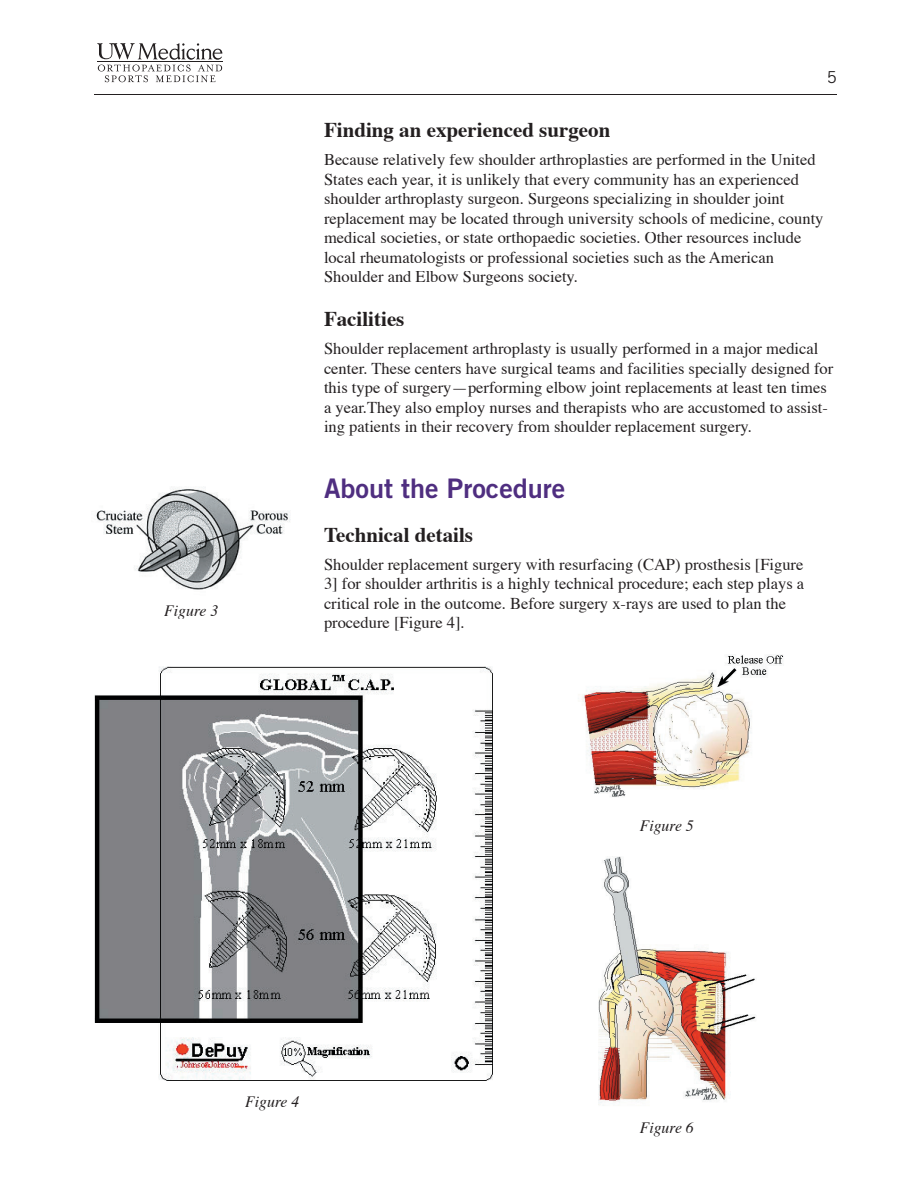
<style>
.page{position:relative;width:918px;height:1188px;background:#fff}
.page>*{position:absolute;margin:0;border:0;box-sizing:border-box;transform-origin:0 0}
.t1{font:27px "Trade Gothic Bold Two";color:#4f2e80}
.t2{font:700 21px "Times";color:#231f20}
.t3{font:16.5px/19.5px "Times";color:#231f20}
.t4{font:16.5px "Trade Gothic";color:#231f20}
.t5{font:italic 15.75px "Times";color:#231f20}
</style>
<div class="page">
<svg style="left:97px;top:43px;width:125px;height:39px"></svg>
<hr style="left:94px;top:94px;width:743px;height:1px;background:#231f20">
<img style="left:96px;top:487px;width:194px;height:103px">
<img style="left:94px;top:667px;width:398px;height:414px">
<img style="left:582px;top:655px;width:202px;height:142px">
<img style="left:598px;top:856px;width:158px;height:250px">
<p class="t5" style="left:164px;top:600px;width:56px">Figure 3</p>
<p class="t4" style="left:827px;top:67px;width:12px">5</p>
<p class="t2" style="left:324px;top:116px;width:288px">Finding an experienced surgeon</p>
<p class="t3" style="left:324px;top:151px;width:501px">Because relatively few shoulder arthroplasties are performed in the United States each year, it is unlikely that every community has an experienced shoulder arthroplasty surgeon. Surgeons specializing in shoulder joint replacement may be located through university schools of medicine, county medical societies, or state orthopaedic societies. Other resources include local rheumatologists or professional societies such as the American Shoulder and Elbow Surgeons society.</p>
<p class="t2" style="left:324px;top:305px;width:82px">Facilities</p>
<p class="t3" style="left:324px;top:340px;width:511px">Shoulder replacement arthroplasty is usually performed in a major medical center. These centers have surgical teams and facilities specially designed for this type of surgery—performing elbow joint replacements at least ten times a year.They also employ nurses and therapists who are accustomed to assist&shy;ing patients in their recovery from shoulder replacement surgery.</p>
<h1 class="t1" style="left:324px;top:472px;width:243px">About the Procedure</h1>
<p class="t2" style="left:324px;top:520px;width:151px">Technical details</p>
<p class="t3" style="left:324px;top:555px;width:482px">Shoulder replacement surgery with resurfacing (CAP) prosthesis [Figure 3] for shoulder arthritis is a highly technical procedure; each step plays a critical role in the outcome. Before surgery x-rays are used to plan the procedure [Figure 4].</p>
<p class="t5" style="left:640px;top:816px;width:56px">Figure 5</p>
<p class="t5" style="left:245px;top:1092px;width:56px">Figure 4</p>
<p class="t5" style="left:640px;top:1118px;width:56px">Figure 6</p>
</div>
